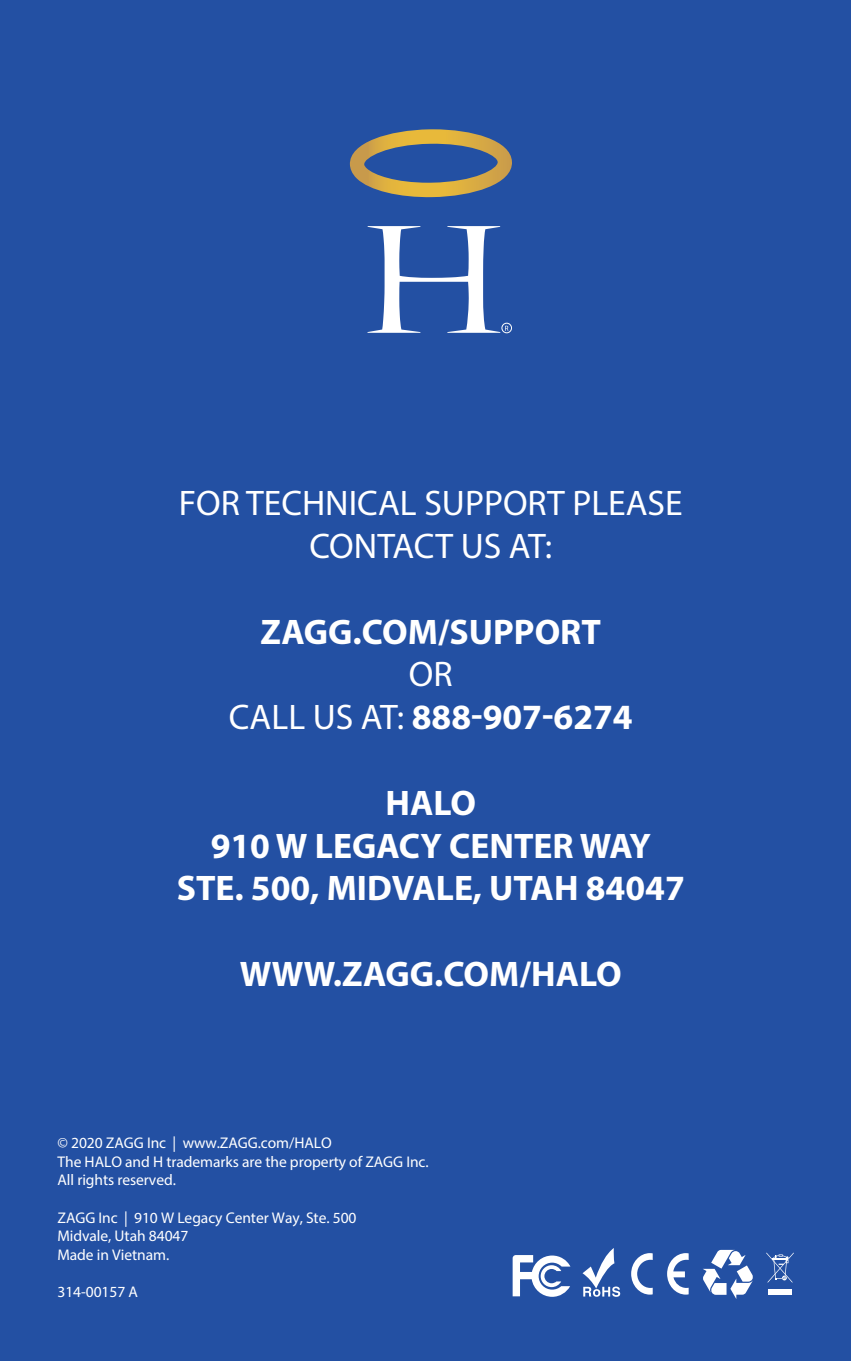
<style>
.page{position:relative;width:851px;height:1361px;background:#fff}
.page>*{position:absolute;margin:0;border:0;box-sizing:border-box;transform-origin:0 0}
.t1{font:700 35.7px/42.9px "Myriad Pro";color:#fff;text-align:center}
.t2{font:35.7px/42.9px "Myriad Pro";color:#fff;text-align:center}
.t3{font:15.6px/18.6px "Myriad Pro";letter-spacing:-.005em;color:#fff}
.s1{font-weight:400}
</style>
<div class="page">
<div style="left:0;top:0;width:850px;height:1361px;background:#2350a3"></div>
<svg style="left:349px;top:129px;width:163px;height:69px"></svg>
<svg style="left:367px;top:226px;width:141px;height:107px"></svg>
<div style="left:501px;top:323px;width:11px;height:10px;border:1px solid #fff;border-radius:50%"></div>
<svg style="left:512px;top:1255px;width:58px;height:41px"></svg>
<svg style="left:582px;top:1248px;width:38px;height:48px"></svg>
<svg style="left:631px;top:1253px;width:57px;height:41px"></svg>
<div style="left:768px;top:1288px;width:23px;height:6px;background:#fff"></div>
<svg style="left:767px;top:1252px;width:26px;height:30px"></svg>
<svg style="left:772px;top:1254px;width:16px;height:26px"></svg>
<svg style="left:703px;top:1250px;width:50px;height:49px"></svg>
<h1 class="t2" style="left:179px;top:481px;width:505px">FOR TECHNICAL SUPPORT PLEASE<br>CONTACT US AT:</h1>
<h1 class="t1" style="left:260px;top:609px;width:342px">ZAGG.COM/SUPPORT</h1>
<h1 class="t1" style="left:229px;top:652px;width:405px"><span class="s1">OR<br>CALL US AT:</span> 888-907-6274</h1>
<h1 class="t1" style="left:177px;top:780px;width:509px">HALO<br>910 W LEGACY CENTER WAY<br>STE. 500, MIDVALE, UTAH 84047</h1>
<h1 class="t1" style="left:240px;top:951px;width:383px">WWW.ZAGG.COM/HALO</h1>
<p class="t3" style="left:57px;top:1133px;width:373px">© 2020 ZAGG Inc | www.ZAGG.com/HALO<br>The HALO and H trademarks are the property of ZAGG Inc.<br>All rights reserved.</p>
<p class="t3" style="left:57px;top:1207px;width:300px">ZAGG Inc | 910 W Legacy Center Way, Ste. 500<br>Midvale, Utah 84047<br>Made in Vietnam.</p>
<p class="t3" style="left:57px;top:1282px;width:82px">314-00157 A</p>
</div>
